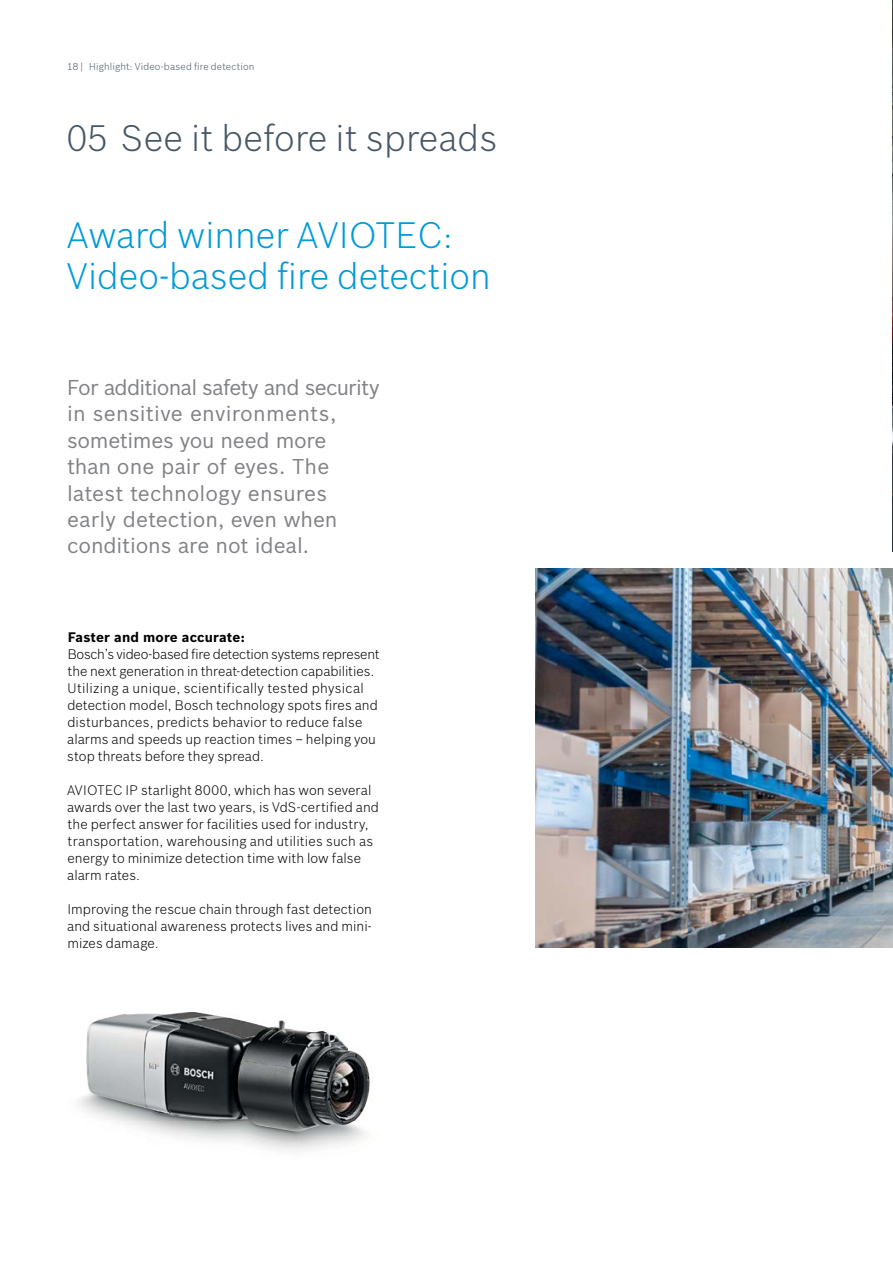
<style>
.page{position:relative;width:893px;height:1263px;background:#fff}
.page>*{position:absolute;margin:0;border:0;box-sizing:border-box;transform-origin:0 0}
.t1{font:300 36px/40.8px "Bosch Sans";color:#009bd9}
.t2{font:300 36px "Bosch Sans";letter-spacing:.005em;color:#475765}
.t3{font:21px/26.4px "Bosch Sans";letter-spacing:-.005em;color:#808285}
.t4{font:300 13.5px/17px "Bosch Sans";letter-spacing:.005em;color:#000}
.t5{font:700 13.5px "Bosch Sans";letter-spacing:.01em;color:#000}
.t6{font:300 9.75px "Bosch Sans";letter-spacing:.02em;color:#475765}
</style>
<div class="page">
<img style="left:892px;top:0;width:1px;height:552px">
<img style="left:536px;top:568px;width:357px;height:379px">
<img style="left:87px;top:1012px;width:283px;height:120px">
<p class="t6" style="left:67px;top:60px;width:189px">18 | Highlight: Video-based fire detection</p>
<h1 class="t2" style="left:67px;top:113px;width:432px">05 See it before it spreads</h1>
<h1 class="t1" style="left:67px;top:213px;width:425px">Award winner AVIOTEC:<br>Video-based fire detection</h1>
<h2 class="t3" style="left:67px;top:372px;width:314px">For additional safety and security in sensitive environments, sometimes you need more<br>than one pair of eyes. The latest technology ensures early detection, even when conditions are not ideal.</h2>
<p class="t5" style="left:68px;top:627px;width:178px">Faster and more accurate:</p>
<p class="t4" style="left:67px;top:644px;width:314px">Bosch’s video-based fire detection systems represent the next generation in threat-detection capabilities.<br>Utilizing a unique, scientifically tested physical detection model, Bosch technology spots fires and disturbances, predicts behavior to reduce false alarms and speeds up reaction times – helping you stop threats before they spread.</p>
<p class="t4" style="left:67px;top:781px;width:313px">AVIOTEC IP starlight 8000, which has won several awards over the last two years, is VdS-certified and the perfect answer for facilities used for industry, transportation, warehousing and utilities such as energy to minimize detection time with low false alarm rates.</p>
<p class="t4" style="left:67px;top:900px;width:306px;text-align:justify">Improving the rescue chain through fast detection and situational awareness protects lives and mini&shy;mizes damage.</p>
</div>
